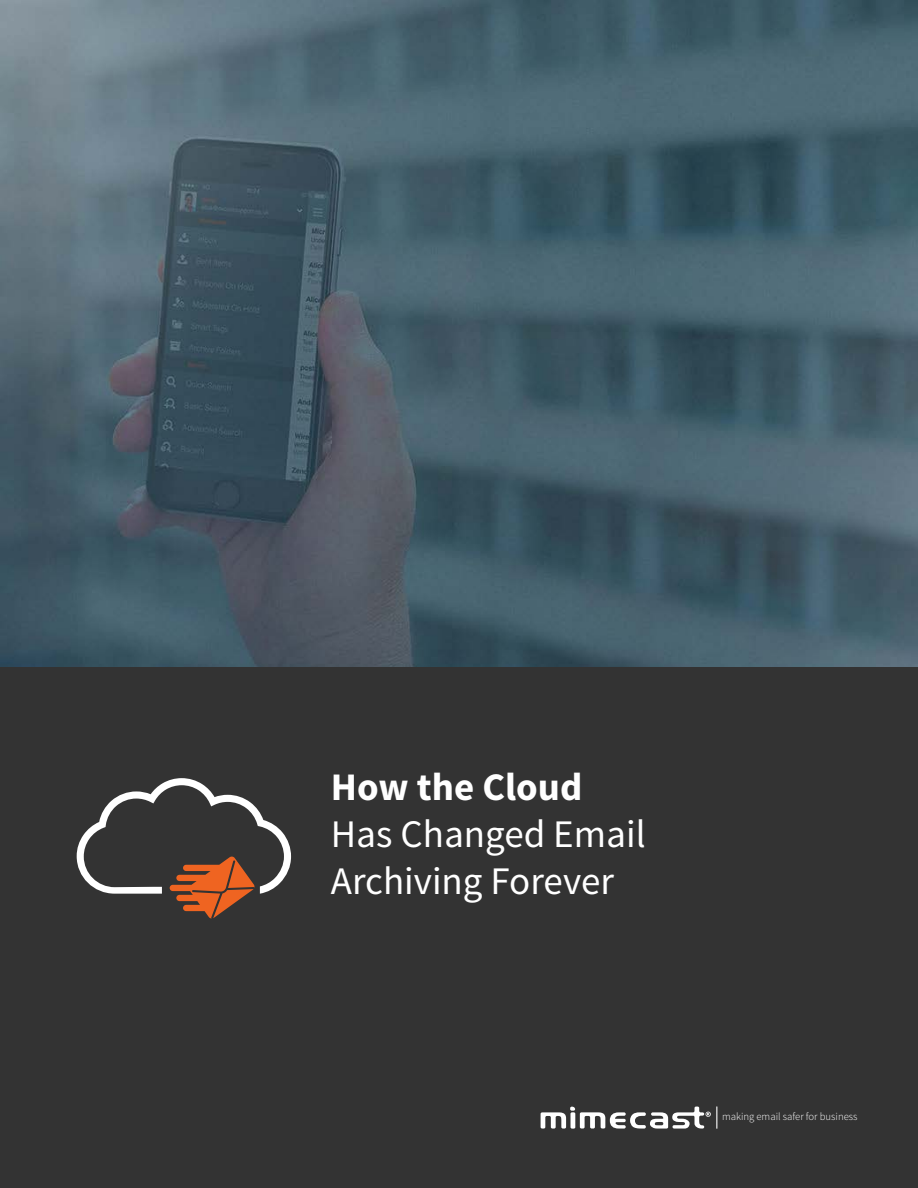
<style>
.page{position:relative;width:918px;height:1188px;background:#fff}
.page>*{position:absolute;margin:0;border:0;box-sizing:border-box;transform-origin:0 0}
.t1{font:39px/46.8px "Source Sans Pro";color:#fff}
.t2{font:700 39px "Source Sans Pro";color:#fff}
.t3{font:300 10.65px "Source Sans Pro";color:#fff}
</style>
<div class="page">
<img style="left:0;top:0;width:918px;height:667px">
<div style="left:0;top:667px;width:918px;height:521px;background:#333"></div>
<svg style="left:77px;top:778px;width:214px;height:141px"></svg>
<svg style="left:541px;top:1107px;width:170px;height:22px"></svg>
<svg style="left:717px;top:1107px;width:1px;height:22px"></svg>
<p class="t2" style="left:331px;top:762px;width:253px">How the Cloud</p>
<p class="t1" style="left:331px;top:812px;width:316px">Has Changed Email<br>Archiving Forever</p>
<p class="t3" style="left:722px;top:1110px;width:137px">making email safer for business</p>
</div>
